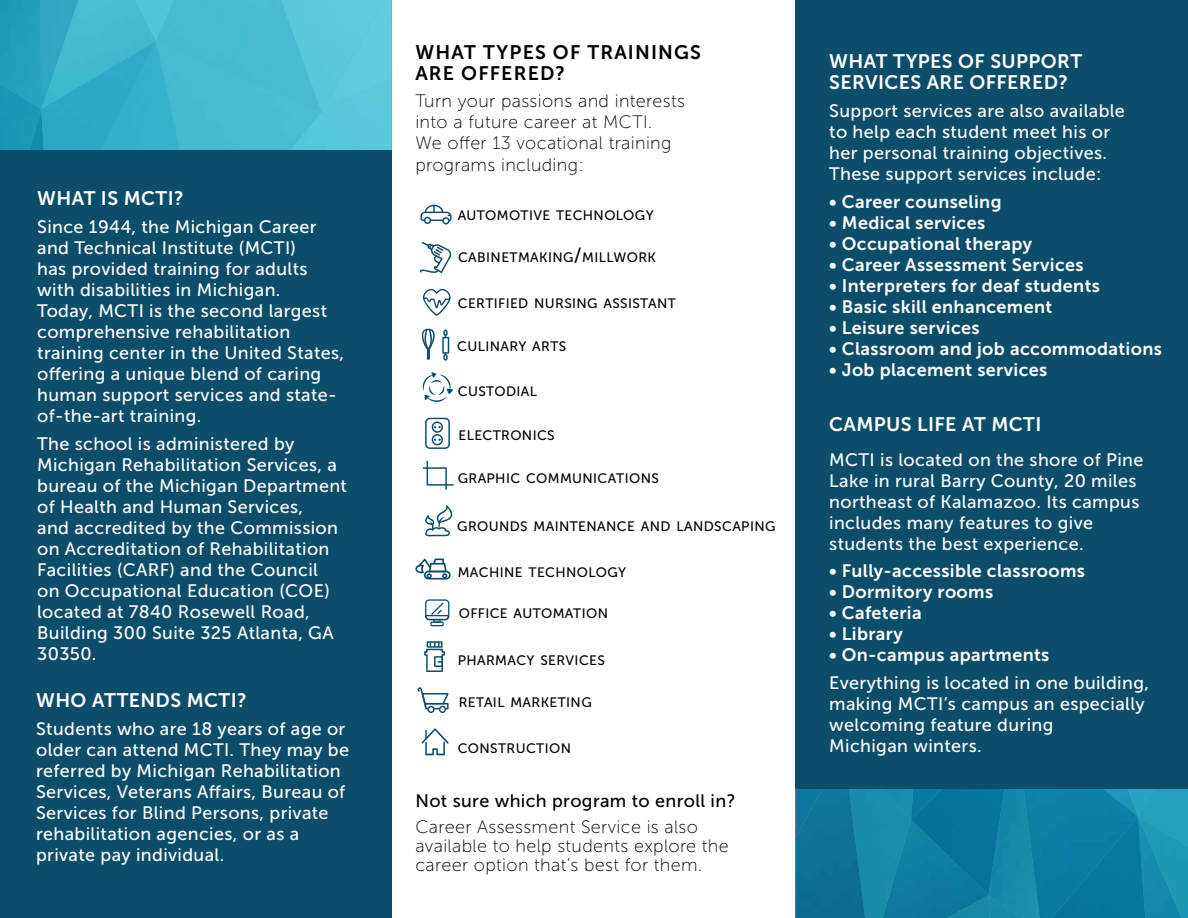
<style>
.page{position:relative;width:1188px;height:918px;background:#fff}
.page>*{position:absolute;margin:0;border:0;box-sizing:border-box;transform-origin:0 0}
.t1{font:19.5px/21px "Museo Sans 700";letter-spacing:.02em;color:#fff}
.t2{font:19.5px/21px "Museo Sans 700";letter-spacing:.06em;color:#000}
.t3{font:18px/21px "Museo Sans 500";letter-spacing:.02em;color:#fff}
.t4{font:18px "Museo Sans 700";letter-spacing:.02em;color:#fff}
.t5{font:18px/21.1px "Museo Sans 100";letter-spacing:.02em;color:#000}
.t6{font:18px "Museo Sans 500";letter-spacing:.02em;color:#000}
.t7{font:13.65px "Museo Sans 500";letter-spacing:.03em;color:#000}
.s1{font-size:19.5px}
</style>
<div class="page">
<img style="left:174px;top:0;width:218px;height:79px">
<img style="left:360px;top:79px;width:32px;height:72px">
<div style="left:321px;top:112px;width:39px;height:39px;background:#55c8db"></div>
<img style="left:44px;top:41px;width:277px;height:110px">
<img style="left:281px;top:0;width:104px;height:112px">
<img style="left:41px;top:109px;width:3px;height:42px">
<img style="left:100px;top:41px;width:80px;height:110px">
<img style="left:0;top:109px;width:41px;height:42px">
<img style="left:0;top:0;width:156px;height:109px">
<img style="left:40px;top:0;width:38px;height:109px">
<img style="left:135px;top:0;width:39px;height:41px">
<img style="left:911px;top:895px;width:77px;height:23px">
<img style="left:865px;top:789px;width:46px;height:129px">
<img style="left:795px;top:789px;width:70px;height:129px">
<img style="left:795px;top:789px;width:27px;height:49px">
<div style="left:988px;top:789px;width:36px;height:129px;background:#158aaa"></div>
<img style="left:911px;top:789px;width:93px;height:106px">
<img style="left:911px;top:789px;width:32px;height:30px">
<img style="left:1138px;top:846px;width:50px;height:72px">
<img style="left:1024px;top:789px;width:114px;height:129px">
<img style="left:1138px;top:789px;width:50px;height:57px">
<div style="left:795px;top:0;width:393px;height:789px;background:#0c4e69"></div>
<div style="left:0;top:151px;width:392px;height:767px;background:#0c4e69"></div>
<svg style="left:422px;top:329px;width:13px;height:31px"></svg>
<svg style="left:442px;top:329px;width:7px;height:32px"></svg>
<svg style="left:418px;top:687px;width:31px;height:26px"></svg>
<svg style="left:424px;top:641px;width:21px;height:31px"></svg>
<svg style="left:425px;top:505px;width:28px;height:31px"></svg>
<svg style="left:420px;top:205px;width:32px;height:19px"></svg>
<svg style="left:420px;top:242px;width:31px;height:31px"></svg>
<svg style="left:425px;top:418px;width:25px;height:31px"></svg>
<svg style="left:423px;top:372px;width:30px;height:30px"></svg>
<svg style="left:423px;top:461px;width:31px;height:29px"></svg>
<svg style="left:423px;top:289px;width:28px;height:27px"></svg>
<svg style="left:415px;top:558px;width:36px;height:22px"></svg>
<svg style="left:425px;top:599px;width:24px;height:27px"></svg>
<svg style="left:422px;top:728px;width:27px;height:27px"></svg>
<p class="t1" style="left:37px;top:188px;width:148px">WHAT IS MCTI?</p>
<p class="t3" style="left:37px;top:217px;width:309px">Since 1944, the Michigan Career and Technical Institute (MCTI)<br>has provided training for adults with disabilities in Michigan.<br>Today, MCTI is the second largest comprehensive rehabilitation training center in the United States, offering a unique blend of caring human support services and state&shy;of-the-art training.</p>
<p class="t3" style="left:37px;top:433px;width:311px">The school is administered by<br>Michigan Rehabilitation Services, a bureau of the Michigan Department of Health and Human Services,<br>and accredited by the Commission on Accreditation of Rehabilitation<br>Facilities (CARF) and the Council<br>on Occupational Education (COE) located at 7840 Rosewell Road,<br>Building 300 Suite 325 Atlanta, GA<br>30350.</p>
<p class="t2" style="left:415px;top:41px;width:287px">WHAT TYPES OF TRAININGS<br>ARE OFFERED?</p>
<p class="t5" style="left:415px;top:91px;width:271px">Turn your passions and interests into a future career at MCTI.<br>We offer 13 vocational training programs including:</p>
<p class="t7" style="left:458px;top:208px;width:197px">AUTOMOTIVE TECHNOLOGY</p>
<p class="t7" style="left:458px;top:250px;width:199px">CABINETMAKING<span class="s1">/</span>MILLWORK</p>
<p class="t7" style="left:458px;top:296px;width:220px">CERTIFIED NURSING ASSISTANT</p>
<p class="t7" style="left:457px;top:338px;width:111px">CULINARY ARTS</p>
<p class="t7" style="left:458px;top:383px;width:81px">CUSTODIAL</p>
<p class="t7" style="left:459px;top:427px;width:98px">ELECTRONICS</p>
<p class="t7" style="left:458px;top:471px;width:203px">GRAPHIC COMMUNICATIONS</p>
<p class="t7" style="left:457px;top:519px;width:320px">GROUNDS MAINTENANCE AND LANDSCAPING</p>
<p class="t7" style="left:458px;top:565px;width:170px">MACHINE TECHNOLOGY</p>
<p class="t7" style="left:459px;top:606px;width:151px">OFFICE AUTOMATION</p>
<p class="t7" style="left:458px;top:653px;width:149px">PHARMACY SERVICES</p>
<p class="t1" style="left:36px;top:690px;width:212px">WHO ATTENDS MCTI?</p>
<p class="t7" style="left:459px;top:695px;width:134px">RETAIL MARKETING</p>
<p class="t3" style="left:36px;top:718px;width:314px">Students who are 18 years of age or older can attend MCTI. They may be referred by Michigan Rehabilitation Services, Veterans Affairs, Bureau of Services for Blind Persons, private rehabilitation agencies, or as a private pay individual.</p>
<p class="t7" style="left:458px;top:740px;width:115px">CONSTRUCTION</p>
<p class="t6" style="left:415px;top:791px;width:322px">Not sure which program to enroll in?</p>
<p class="t5" style="left:415px;top:817px;width:315px;line-height:19.2px">Career Assessment Service is also available to help students explore the career option that’s best for them.</p>
<p class="t1" style="left:829px;top:51px;width:254px">WHAT TYPES OF SUPPORT<br>SERVICES ARE OFFERED?</p>
<p class="t3" style="left:829px;top:100px;width:297px">Support services are also available to help each student meet his or her personal training objectives.<br>These support services include:</p>
<p class="t4" style="left:829px;top:191px;width:174px">• Career counseling</p>
<p class="t4" style="left:829px;top:212px;width:157px">• Medical services</p>
<p class="t4" style="left:829px;top:233px;width:205px">• Occupational therapy</p>
<p class="t4" style="left:829px;top:254px;width:256px">• Career Assessment Services</p>
<p class="t4" style="left:829px;top:275px;width:272px">• Interpreters for deaf students</p>
<p class="t4" style="left:829px;top:296px;width:224px">• Basic skill enhancement</p>
<p class="t4" style="left:829px;top:317px;width:152px">• Leisure services</p>
<p class="t4" style="left:829px;top:338px;width:334px">• Classroom and job accommodations</p>
<p class="t4" style="left:829px;top:359px;width:220px">• Job placement services</p>
<p class="t1" style="left:829px;top:414px;width:214px">CAMPUS LIFE AT MCTI</p>
<p class="t3" style="left:829px;top:449px;width:316px">MCTI is located on the shore of Pine Lake in rural Barry County, 20 miles northeast of Kalamazoo. Its campus includes many features to give students the best experience.</p>
<p class="t4" style="left:829px;top:561px;width:257px">• Fully-accessible classrooms</p>
<p class="t4" style="left:829px;top:582px;width:165px">• Dormitory rooms</p>
<p class="t4" style="left:829px;top:603px;width:94px">• Cafeteria</p>
<p class="t4" style="left:829px;top:624px;width:75px">• Library</p>
<p class="t4" style="left:829px;top:645px;width:222px">• On-campus apartments</p>
<p class="t3" style="left:829px;top:673px;width:321px">Everything is located in one building, making MCTI’s campus an especially welcoming feature during<br>Michigan winters.</p>
</div>
